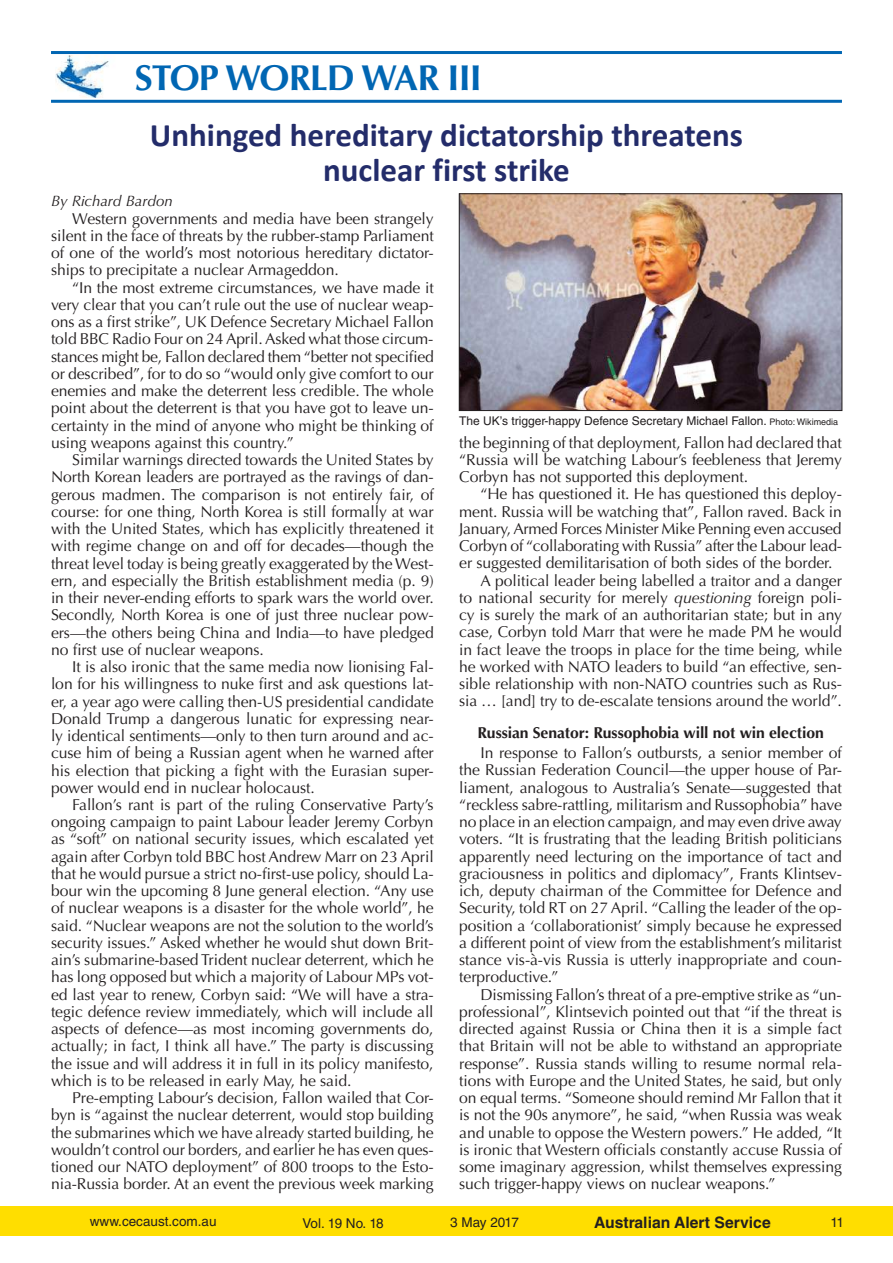
<style>
.page{position:relative;width:893px;height:1263px;background:#fff}
.page>*{position:absolute;margin:0;border:0;box-sizing:border-box;transform-origin:0 0}
.t1{font:700 36px "Optima LT Std";letter-spacing:-.025em;color:#0166b3}
.t2{font:700 33px/34.5px "Calibri";color:#232c6a;text-align:center}
.t3{font:15.75px/17.2px "Optima LT Std";letter-spacing:-.005em;color:#231f20;text-align:justify}
.t4{font:700 15.75px "Optima LT Std";letter-spacing:-.005em;color:#231f20}
.t5{font:700 15.75px "Helvetica LT Std";color:#231f20}
.t6{font:italic 15px "Optima LT Std";color:#231f20}
.t7{font:13.5px "Helvetica LT Std";color:#231f20}
.t8{font:12px "Helvetica LT Std";color:#231f20}
.s1{font-size:9px}
.s2{font-style:italic}
</style>
<div class="page">
<div style="left:0;top:1206px;width:893px;height:30px;background:#ffde00"></div>
<hr style="left:51px;top:51px;width:791px;height:3px;background:#0166b3">
<hr style="left:51px;top:100px;width:791px;height:3px;background:#0166b3">
<img style="left:55px;top:56px;width:54px;height:42px">
<img style="left:461px;top:196px;width:379px;height:213px">
<div style="left:459px;top:194px;width:383px;height:217px;border:1px solid #231f20"></div>
<h1 class="t1" style="left:135px;top:57px;width:349px">STOP WORLD WAR III</h1>
<h2 class="t2" style="left:150px;top:118px;width:595px">Unhinged hereditary dictatorship threatens nuclear first strike</h2>
<p class="t6" style="left:51px;top:192px;width:123px">By Richard Bardon</p>
<p class="t3" style="left:51px;top:210px;width:384px;text-indent:21px">Western governments and media have been strangely silent in the face of threats by the rubber-stamp Parliament of one of the world’s most notorious hereditary dictator&shy;ships to precipitate a nuclear Armageddon.</p>
<p class="t3" style="left:51px;top:279px;width:384px;text-indent:21px">“In the most extreme circumstances, we have made it very clear that you can’t rule out the use of nuclear weap&shy;ons as a first strike”, UK Defence Secretary Michael Fallon told BBC Radio Four on 24 April. Asked what those circum&shy;stances might be, Fallon declared them “better not specified or described”, for to do so “would only give comfort to our enemies and make the deterrent less credible. The whole point about the deterrent is that you have got to leave un&shy;certainty in the mind of anyone who might be thinking of using weapons against this country.”</p>
<p class="t3" style="left:51px;top:451px;width:384px;text-indent:21px">Similar warnings directed towards the United States by North Korean leaders are portrayed as the ravings of dan&shy;gerous madmen. The comparison is not entirely fair, of course: for one thing, North Korea is still formally at war with the United States, which has explicitly threatened it with regime change on and off for decades—though the threat level today is being greatly exaggerated by the West&shy;ern, and especially the British establishment media (p. 9) in their never-ending efforts to spark wars the world over.<br>Secondly, North Korea is one of just three nuclear pow&shy;ers—the others being China and India—to have pledged no first use of nuclear weapons.</p>
<p class="t3" style="left:51px;top:658px;width:384px;text-indent:21px">It is also ironic that the same media now lionising Fal&shy;lon for his willingness to nuke first and ask questions lat&shy;er, a year ago were calling then-US presidential candidate Donald Trump a dangerous lunatic for expressing near&shy;ly identical sentiments—only to then turn around and ac&shy;cuse him of being a Russian agent when he warned after his election that picking a fight with the Eurasian super&shy;power would end in nuclear holocaust.</p>
<p class="t3" style="left:51px;top:796px;width:384px;text-indent:21px">Fallon’s rant is part of the ruling Conservative Party’s ongoing campaign to paint Labour leader Jeremy Corbyn as “soft” on national security issues, which escalated yet again after Corbyn told BBC host Andrew Marr on 23 April that he would pursue a strict no-first-use policy, should La&shy;bour win the upcoming 8 June general election. “Any use of nuclear weapons is a disaster for the whole world”, he said. “Nuclear weapons are not the solution to the world’s security issues.” Asked whether he would shut down Brit&shy;ain’s submarine-based Trident nuclear deterrent, which he has long opposed but which a majority of Labour MPs vot&shy;ed last year to renew, Corbyn said: “We will have a stra&shy;tegic defence review immediately, which will include all aspects of defence—as most incoming governments do, actually; in fact, I think all have.” The party is discussing the issue and will address it in full in its policy manifesto, which is to be released in early May, he said.</p>
<p class="t3" style="left:51px;top:1089px;width:384px;text-indent:21px">Pre-empting Labour’s decision, Fallon wailed that Cor&shy;byn is “against the nuclear deterrent, would stop building the submarines which we have already started building, he wouldn’t control our borders, and earlier he has even ques&shy;tioned our NATO deployment” of 800 troops to the Esto&shy;nia-Russia border. At an event the previous week marking</p>
<p class="t8" style="left:459px;top:414px;width:380px">The UK’s trigger-happy Defence Secretary Michael Fallon. <span class="s1">Photo: Wikimedia</span></p>
<p class="t3" style="left:459px;top:434px;width:384px">the beginning of that deployment, Fallon had declared that “Russia will be watching Labour’s feebleness that Jeremy Corbyn has not supported this deployment.</p>
<p class="t3" style="left:480px;top:486px;width:363px">“He has questioned it. He has questioned this deploy-</p>
<p class="t3" style="left:459px;top:503px;width:384px">ment. Russia will be watching that”, Fallon raved. Back in</p>
<p class="t3" style="left:459px;top:520px;width:384px">January, Armed Forces Minister Mike Penning even accused</p>
<p class="t3" style="left:459px;top:537px;width:384px">Corbyn of “collaborating with Russia” after the Labour lead-</p>
<p class="t3" style="left:459px;top:555px;width:375px">er suggested demilitarisation of both sides of the border.</p>
<p class="t3" style="left:480px;top:572px;width:363px">A political leader being labelled a traitor and a danger</p>
<p class="t3" style="left:459px;top:589px;width:384px">to national security for merely <span class="s2">questioning</span> foreign poli-</p>
<p class="t3" style="left:459px;top:606px;width:384px">cy is surely the mark of an authoritarian state; but in any</p>
<p class="t3" style="left:459px;top:624px;width:384px">case, Corbyn told Marr that were he made PM he would</p>
<p class="t3" style="left:459px;top:641px;width:384px">in fact leave the troops in place for the time being, while</p>
<p class="t3" style="left:459px;top:658px;width:384px">he worked with NATO leaders to build “an effective, sen-</p>
<p class="t3" style="left:459px;top:675px;width:384px">sible relationship with non-NATO countries such as Rus-</p>
<p class="t3" style="left:459px;top:693px;width:384px">sia … [and] try to de-escalate tensions around the world”.</p>
<p class="t4" style="left:477px;top:723px;width:348px">Russian Senator: Russophobia will not win election</p>
<p class="t3" style="left:459px;top:744px;width:384px;text-indent:21px">In response to Fallon’s outbursts, a senior member of the Russian Federation Council—the upper house of Par&shy;liament, analogous to Australia’s Senate—suggested that “reckless sabre-rattling, militarism and Russophobia” have no place in an election campaign, and may even drive away voters. “It is frustrating that the leading British politicians apparently need lecturing on the importance of tact and graciousness in politics and diplomacy”, Frants Klintsev&shy;ich, deputy chairman of the Committee for Defence and Security, told RT on 27 April. “Calling the leader of the op&shy;position a ‘collaborationist’ simply because he expressed a different point of view from the establishment’s militarist stance vis-à-vis Russia is utterly inappropriate and coun&shy;terproductive.”</p>
<p class="t3" style="left:459px;top:986px;width:384px;text-indent:21px">Dismissing Fallon’s threat of a pre-emptive strike as “un&shy;professional”, Klintsevich pointed out that “if the threat is directed against Russia or China then it is a simple fact that Britain will not be able to withstand an appropriate response”. Russia stands willing to resume normal rela&shy;tions with Europe and the United States, he said, but only on equal terms. “Someone should remind Mr Fallon that it is not the 90s anymore”, he said, “when Russia was weak and unable to oppose the Western powers.” He added, “It is ironic that Western officials constantly accuse Russia of some imaginary aggression, whilst themselves expressing such trigger-happy views on nuclear weapons.”</p>
<p class="t7" style="left:90px;top:1213px;width:128px">www.cecaust.com.au</p>
<p class="t7" style="left:303px;top:1215px;width:83px">Vol. 19 No. 18</p>
<p class="t7" style="left:450px;top:1214px;width:70px">3 May 2017</p>
<p class="t5" style="left:594px;top:1212px;width:178px">Australian Alert Service</p>
<p class="t7" style="left:830px;top:1214px;width:15px">11</p>
</div>
